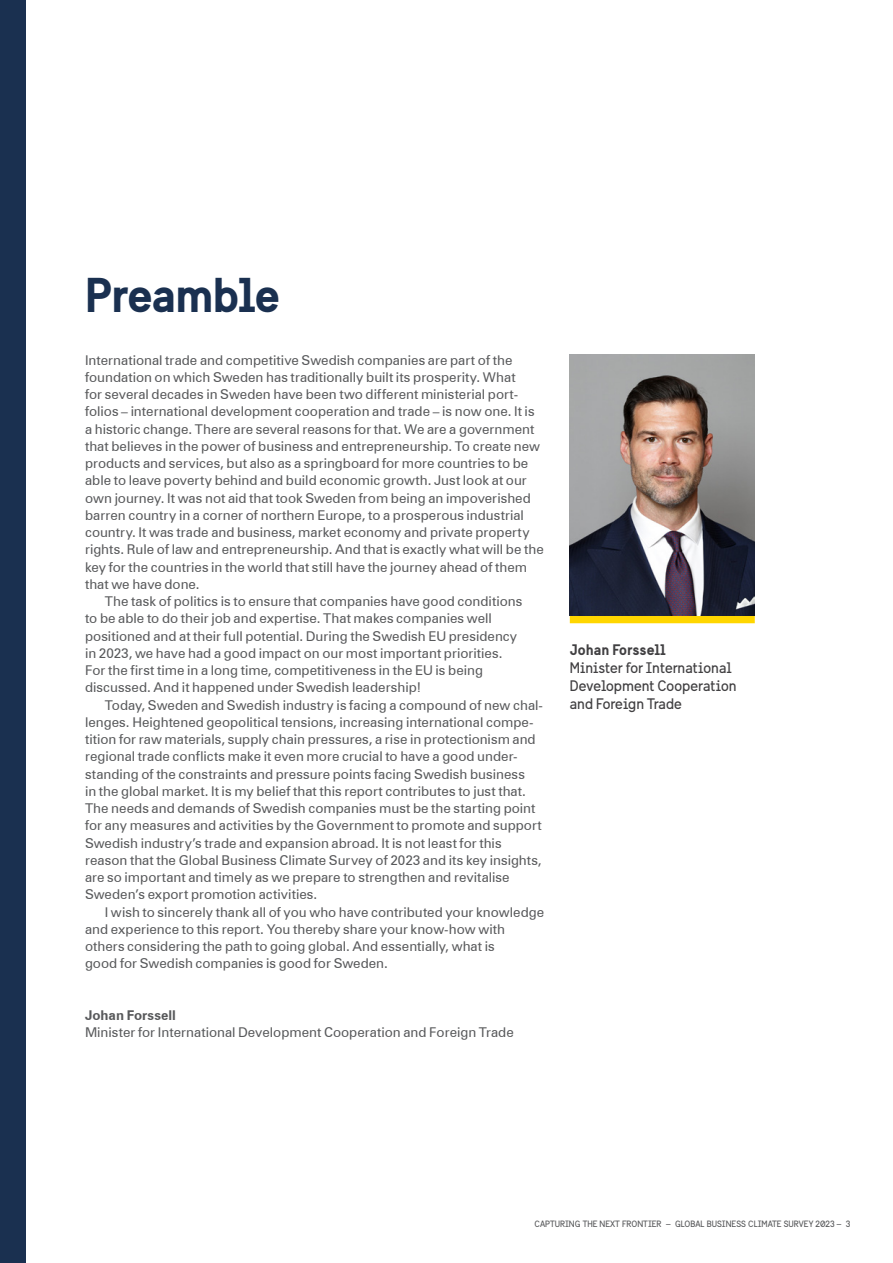
<style>
.page{position:relative;width:893px;height:1263px;background:#fff}
.page>*{position:absolute;margin:0;border:0;box-sizing:border-box;transform-origin:0 0}
.Rubrik_stor_blå{font:700 48px "Sweden Sans";letter-spacing:-.025em;color:#1a3050}
.t1{font:15px/18px "Sweden Sans";color:#414042}
.t2{font:700 15px "Sweden Sans";color:#414042}
.Brödtext_indrag{font:13.5px/17.2px "Zurich BT";color:#58595b}
.Brödtext{font:13.5px "Zurich BT";color:#58595b}
.Brödtext-2{font:700 13.5px "Zurich BT";color:#58595b}
.t3{font:9px "Sweden Sans";color:#58595b}
</style>
<div class="page">
<div style="left:0;top:0;width:26px;height:1263px;background:#1a3050"></div>
<div style="left:570px;top:616px;width:185px;height:7px;background:#ffd600"></div>
<img style="left:570px;top:354px;width:185px;height:262px">
<p class="Rubrik_stor_blå" style="left:85px;top:265px;width:197px">Preamble</p>
<p class="Brödtext_indrag" style="left:85px;top:351px;width:460px">International trade and competitive Swedish companies are part of the foundation on which Sweden has traditionally built its prosperity. What<br>for several decades in Sweden have been two different ministerial port&shy;folios – international development cooperation and trade – is now one. It is a historic change. There are several reasons for that. We are a government that believes in the power of business and entrepreneurship. To create new products and services, but also as a springboard for more countries to be able to leave poverty behind and build economic growth. Just look at our own journey. It was not aid that took Sweden from being an impoverished barren country in a corner of northern Europe, to a prosperous industrial country. It was trade and business, market economy and private property rights. Rule of law and entrepreneurship. And that is exactly what will be the key for the countries in the world that still have the journey ahead of them that we have done.</p>
<p class="Brödtext_indrag" style="left:85px;top:592px;width:439px;text-indent:20px">The task of politics is to ensure that companies have good conditions to be able to do their job and expertise. That makes companies well positioned and at their full potential. During the Swedish EU presidency in 2023, we have had a good impact on our most important priorities.<br>For the first time in a long time, competitiveness in the EU is being discussed. And it happened under Swedish leadership!</p>
<p class="Brödtext_indrag" style="left:85px;top:696px;width:460px;text-indent:20px">Today, Sweden and Swedish industry is facing a compound of new chal&shy;lenges. Heightened geopolitical tensions, increasing international compe&shy;tition for raw materials, supply chain pressures, a rise in protectionism and regional trade conflicts make it even more crucial to have a good under&shy;standing of the constraints and pressure points facing Swedish business<br>in the global market. It is my belief that this report contributes to just that.<br>The needs and demands of Swedish companies must be the starting point for any measures and activities by the Government to promote and support Swedish industry’s trade and expansion abroad. It is not least for this reason that the Global Business Climate Survey of 2023 and its key insights, are so important and timely as we prepare to strengthen and revitalise Sweden’s export promotion activities.</p>
<p class="Brödtext_indrag" style="left:85px;top:903px;width:461px;text-indent:20px">I wish to sincerely thank all of you who have contributed your knowledge and experience to this report. You thereby share your know-how with others considering the path to going global. And essentially, what is<br>good for Swedish companies is good for Sweden.</p>
<p class="Brödtext-2" style="left:85px;top:1007px;width:92px">Johan Forssell</p>
<p class="Brödtext" style="left:85px;top:1024px;width:430px">Minister for International Development Cooperation and Foreign Trade</p>
<p class="t2" style="left:570px;top:640px;width:97px">Johan Forssell</p>
<p class="t1" style="left:570px;top:659px;width:168px">Minister for International<br>Development Cooperation and Foreign Trade</p>
<p class="t3" style="left:535px;top:1219px;width:317px">CAPTURING THE NEXT FRONTIER – GLOBAL BUSINESS CLIMATE SURVEY 2023 – 3</p>
</div>
